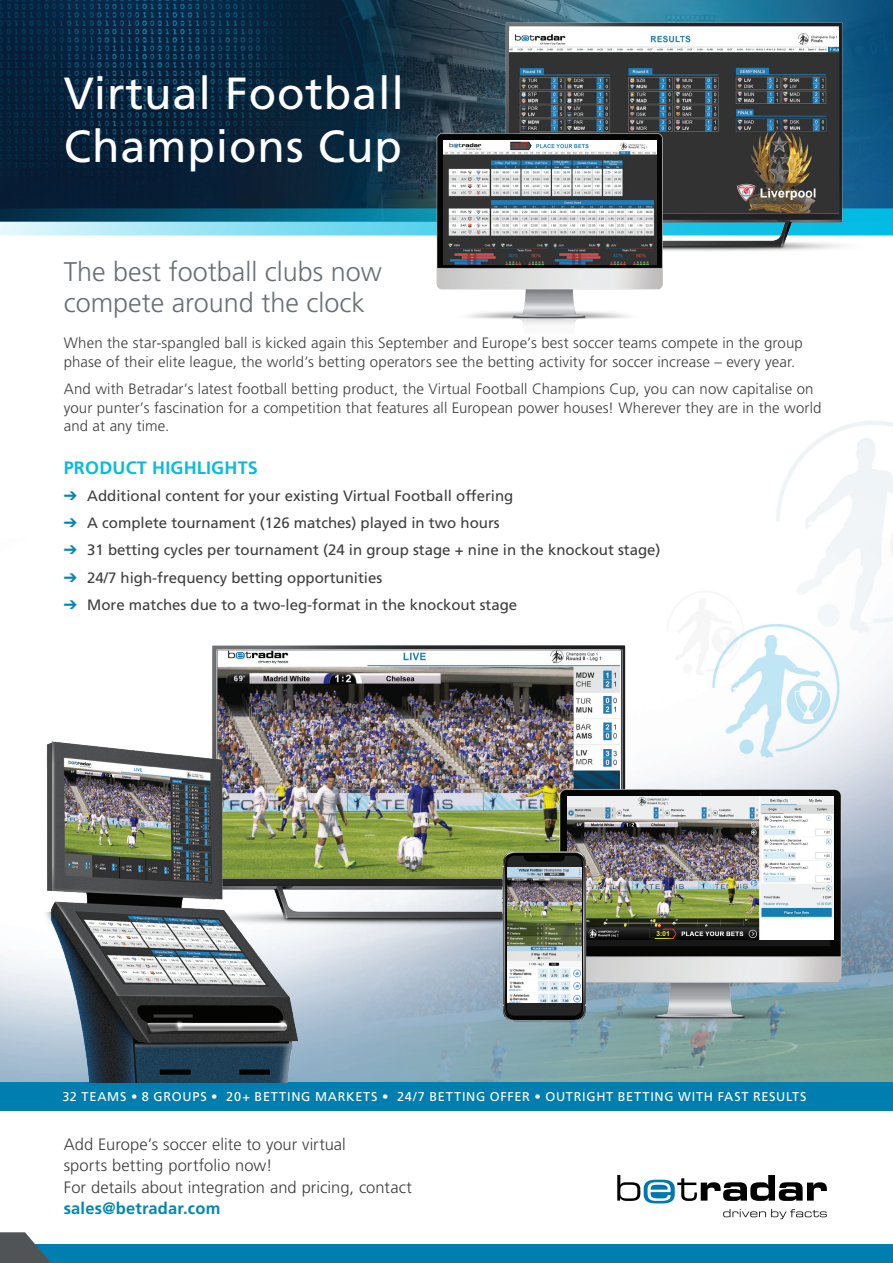
<style>
.page{position:relative;width:893px;height:1263px;background:#fff}
.page>*{position:absolute;margin:0;border:0;box-sizing:border-box;transform-origin:0 0}
.t1{font:45px/52.5px "Frutiger";letter-spacing:.02em;color:#fff}
.t2{font:300 27px/31.5px "Frutiger";color:#696f75}
.t3{font:700 18px "Frutiger";letter-spacing:.01em;color:#09bbdf}
.t4{font:300 16.5px/21px "Frutiger";letter-spacing:.005em;color:#3e3e3f}
.t5{font:700 16.5px "Frutiger";letter-spacing:.01em;color:#0086b6}
.t6{font:300 15px/18.8px "Frutiger";letter-spacing:.01em;color:#3e3e3f}
.t7{font:15px "Frutiger";color:#3e3e3f}
.t8{font:12.75px "Frutiger";letter-spacing:.055em;color:#fff}
.s1{color:#0086b6}
</style>
<div class="page">
<img style="left:0;top:421px;width:893px;height:661px">
<img style="left:0;top:0;width:893px;height:208px">
<div style="left:3px;top:1244px;width:890px;height:19px;background:#007eb0"></div>
<svg style="left:0;top:1232px;width:51px;height:31px"></svg>
<svg style="left:0;top:208px;width:429px;height:27px;background:#4d9fb6"></svg>
<svg style="left:723px;top:1209px;width:104px;height:10px"></svg>
<svg style="left:617px;top:1175px;width:210px;height:28px"></svg>
<div style="left:0;top:1082px;width:893px;height:28px;background:#007eb0"></div>
<img style="left:446px;top:7px;width:447px;height:244px">
<img style="left:509px;top:32px;width:329px;height:180px">
<img style="left:429px;top:114px;width:242px;height:211px">
<img style="left:443px;top:140px;width:213px;height:124px">
<img style="left:200px;top:625px;width:442px;height:312px">
<img style="left:219px;top:652px;width:401px;height:224px">
<img style="left:550px;top:764px;width:302px;height:283px">
<img style="left:567px;top:796px;width:266px;height:143px">
<img style="left:494px;top:843px;width:94px;height:188px">
<img style="left:507px;top:867px;width:74px;height:136px">
<img style="left:2px;top:718px;width:354px;height:364px">
<h1 class="t1" style="left:64px;top:67px;width:342px">Virtual Football<br>Champions Cup</h1>
<h2 class="t2" style="left:64px;top:256px;width:320px">The best football clubs now compete around the clock</h2>
<p class="t6" style="left:64px;top:333px;width:740px">When the star-spangled ball is kicked again this September and Europe’s best soccer teams compete in the group phase of their elite league, the world’s betting operators see the betting activity for soccer increase – every year.</p>
<p class="t6" style="left:64px;top:379px;width:759px">And with Betradar’s latest football betting product, the Virtual Football Champions Cup, you can now capitalise on your punter’s fascination for a competition that features all European power houses! Wherever they are in the world and at any time.</p>
<p class="t3" style="left:64px;top:457px;width:196px">PRODUCT HIGHLIGHTS</p>
<p class="t7" style="left:64px;top:487px;width:451px"><span class="s1">➔</span> Additional content for your existing Virtual Football offering</p>
<p class="t7" style="left:64px;top:514px;width:437px"><span class="s1">➔</span> A complete tournament (126 matches) played in two hours</p>
<p class="t7" style="left:64px;top:541px;width:598px"><span class="s1">➔</span> 31 betting cycles per tournament (24 in group stage + nine in the knockout stage)</p>
<p class="t7" style="left:64px;top:569px;width:320px"><span class="s1">➔</span> 24/7 high-frequency betting opportunities</p>
<p class="t7" style="left:64px;top:596px;width:455px"><span class="s1">➔</span> More matches due to a two-leg-format in the knockout stage</p>
<p class="t8" style="left:62px;top:1089px;width:746px">32 TEAMS • 8 GROUPS • 20+ BETTING MARKETS • 24/7 BETTING OFFER • OUTRIGHT BETTING WITH FAST RESULTS</p>
<p class="t4" style="left:64px;top:1134px;width:350px">Add Europe’s soccer elite to your virtual<br>sports betting portfolio now!<br>For details about integration and pricing, contact</p>
<p class="t5" style="left:64px;top:1198px;width:158px">sales@betradar.com</p>
</div>
